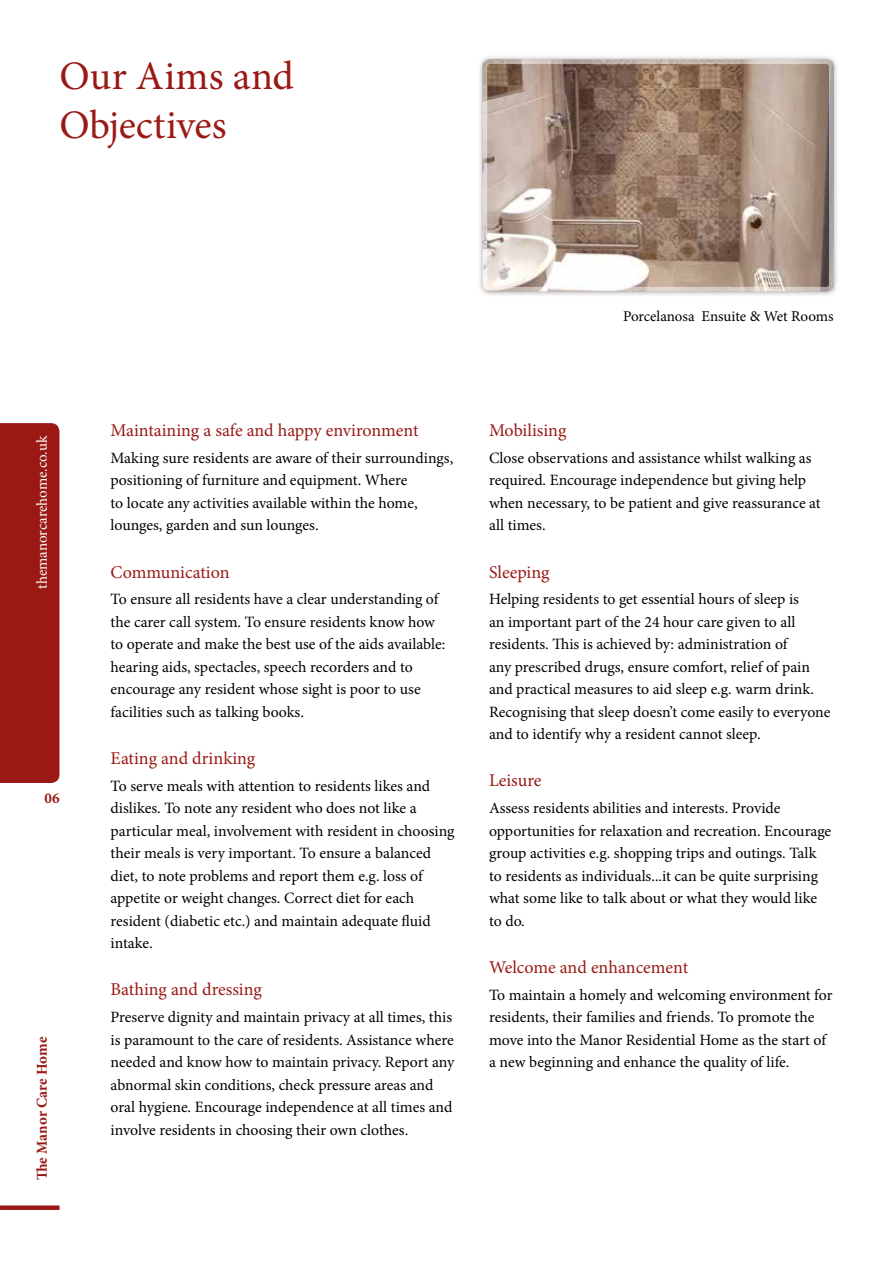
<style>
.page{position:relative;width:893px;height:1263px;background:#fff}
.page>*{position:absolute;margin:0;border:0;box-sizing:border-box;transform-origin:0 0}
.t1{font:40.5px/48.6px "Minion Pro";letter-spacing:-.005em;color:#9a1915}
.t2{font:18px "Minion Pro";letter-spacing:-.005em;color:#9a1915}
.t3{font:15.75px/22.5px "Minion Pro";color:#000}
.t4{font:15px "Minion Pro";letter-spacing:-.005em;color:#000}
.t5{font:15px "Minion Pro";letter-spacing:-.005em;color:#fff}
.t6{font:700 15px "Minion Pro";letter-spacing:-.005em;color:#9a1915}
</style>
<div class="page">
<div style="left:0;top:423px;width:59px;height:360px;background:#9a1915"></div>
<div style="left:0;top:1205px;width:60px;height:5px;background:#9a1915"></div>
<div style="left:477px;top:54px;width:362px;height:243px;background:#000;opacity:.35"></div>
<img style="left:483px;top:60px;width:350px;height:231px">
<div style="left:483px;top:60px;width:350px;height:231px;border:4px solid #fff;border-radius:5px"></div>
<h1 class="t1" style="left:60px;top:52px;width:236px">Our Aims and<br>Objectives</h1>
<p class="t5" style="left:32px;top:589px;width:155px;rotate:-90deg">themanorcarehome.co.uk</p>
<p class="t6" style="left:45px;top:788px;width:16px">06</p>
<p class="t6" style="left:31px;top:1180px;width:145px;rotate:-90deg">The Manor Care Home</p>
<p class="t4" style="left:623px;top:306px;width:212px">Porcelanosa Ensuite &amp; Wet Rooms</p>
<p class="t2" style="left:111px;top:418px;width:309px">Maintaining a safe and happy environment</p>
<p class="t3" style="left:111px;top:447px;width:344px">Making sure residents are aware of their surroundings, positioning of furniture and equipment. Where<br>to locate any activities available within the home, lounges, garden and sun lounges.</p>
<p class="t2" style="left:111px;top:560px;width:121px">Communication</p>
<p class="t3" style="left:111px;top:588px;width:336px">To ensure all residents have a clear understanding of the carer call system. To ensure residents know how to operate and make the best use of the aids available: hearing aids, spectacles, speech recorders and to encourage any resident whose sight is poor to use facilities such as talking books.</p>
<p class="t2" style="left:111px;top:746px;width:146px">Eating and drinking</p>
<p class="t3" style="left:111px;top:774px;width:346px">To serve meals with attention to residents likes and dislikes. To note any resident who does not like a particular meal, involvement with resident in choosing their meals is very important. To ensure a balanced diet, to note problems and report them e.g. loss of appetite or weight changes. Correct diet for each resident (diabetic etc.) and maintain adequate fluid intake.</p>
<p class="t2" style="left:111px;top:977px;width:153px">Bathing and dressing</p>
<p class="t3" style="left:111px;top:1006px;width:345px">Preserve dignity and maintain privacy at all times, this is paramount to the care of residents. Assistance where needed and know how to maintain privacy. Report any abnormal skin conditions, check pressure areas and oral hygiene. Encourage independence at all times and involve residents in choosing their own clothes.</p>
<p class="t2" style="left:489px;top:418px;width:79px">Mobilising</p>
<p class="t3" style="left:489px;top:447px;width:333px">Close observations and assistance whilst walking as required. Encourage independence but giving help when necessary, to be patient and give reassurance at all times.</p>
<p class="t2" style="left:489px;top:560px;width:62px">Sleeping</p>
<p class="t3" style="left:489px;top:588px;width:343px">Helping residents to get essential hours of sleep is<br>an important part of the 24 hour care given to all residents. This is achieved by: administration of<br>any prescribed drugs, ensure comfort, relief of pain and practical measures to aid sleep e.g. warm drink.<br>Recognising that sleep doesn’t come easily to everyone and to identify why a resident cannot sleep.</p>
<p class="t2" style="left:489px;top:769px;width:54px">Leisure</p>
<p class="t3" style="left:489px;top:797px;width:344px">Assess residents abilities and interests. Provide opportunities for relaxation and recreation. Encourage group activities e.g. shopping trips and outings. Talk to residents as individuals...it can be quite surprising what some like to talk about or what they would like to do.</p>
<p class="t2" style="left:489px;top:955px;width:201px">Welcome and enhancement</p>
<p class="t3" style="left:489px;top:983px;width:345px">To maintain a homely and welcoming environment for residents, their families and friends. To promote the move into the Manor Residential Home as the start of a new beginning and enhance the quality of life.</p>
</div>
